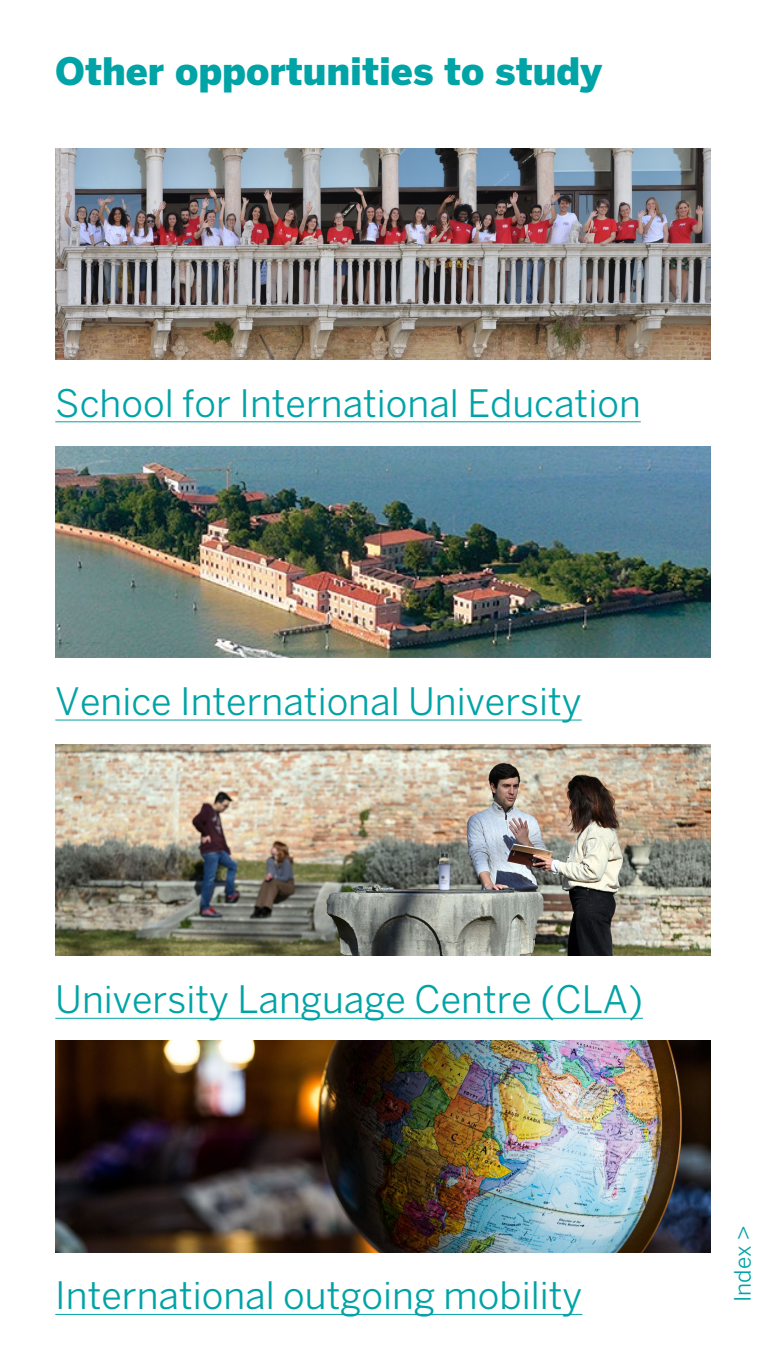
<style>
.page{position:relative;width:766px;height:1361px;background:#fff}
.page>*{position:absolute;margin:0;border:0;box-sizing:border-box;transform-origin:0 0}
.t1{font:37.5px "Benton Sans";color:#00a3a6}
.t2{font:900 37.5px "Benton Sans";color:#00a3a6}
.t3{font:22.5px "Benton Sans";color:#00a3a6}
</style>
<div class="page">
<img style="left:55px;top:148px;width:655px;height:211px">
<img style="left:55px;top:446px;width:655px;height:211px">
<img style="left:55px;top:745px;width:655px;height:211px">
<img style="left:55px;top:1041px;width:655px;height:211px">
<hr style="left:55px;top:421px;width:585px;height:1px;background:#00a3a6">
<hr style="left:55px;top:719px;width:526px;height:1px;background:#00a3a6">
<hr style="left:55px;top:1018px;width:588px;height:1px;background:#00a3a6">
<hr style="left:55px;top:1314px;width:527px;height:1px;background:#00a3a6">
<p class="t2" style="left:55px;top:49px;width:548px">Other opportunities to study</p>
<p class="t1" style="left:55px;top:381px;width:587px">School for International Education</p>
<p class="t1" style="left:55px;top:679px;width:527px">Venice International University</p>
<p class="t1" style="left:55px;top:977px;width:589px">University Language Centre (CLA)</p>
<p class="t1" style="left:55px;top:1273px;width:528px">International outgoing mobility</p>
<p class="t3" style="left:729px;top:1302px;width:77px;rotate:-90deg">Index &gt;</p>
</div>
